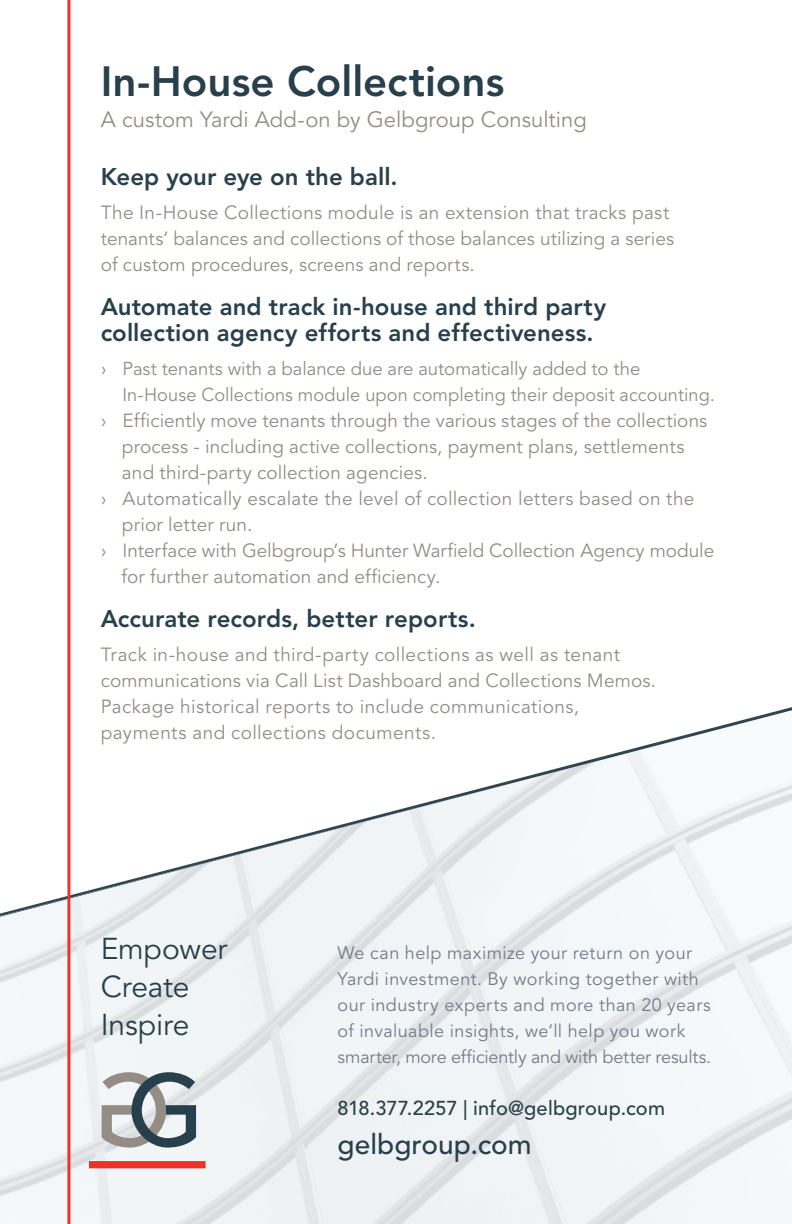
<style>
.page{position:relative;width:792px;height:1224px;background:#fff}
.page>*{position:absolute;margin:0;border:0;box-sizing:border-box;transform-origin:0 0}
.t1{font:800 42px "Avenir LT Std";color:#28404b}
.t2{font:30px/38px "Avenir LT Std";letter-spacing:-.01em;color:#28404b}
.t3{font:500 28px "Avenir LT Std";color:#28404b}
.t4{font:800 24px/26px "Avenir LT Std";color:#28404b}
.t5{font:22px "Avenir LT Std";color:#948c86}
.t6{font:500 20px "Avenir LT Std";letter-spacing:.01em;color:#28404b}
.t7{font:19px/26px "Avenir LT Std";letter-spacing:.01em;color:#948c86}
.t8{font:18.6px/26px "Avenir LT Std";color:#948c86}
.t9{font:18px/26px "Avenir LT Std";letter-spacing:.025em;color:#717c8c}
.s1{font-size:19px}
</style>
<div class="page">
<svg style="left:70px;top:707px;width:722px;height:209px"></svg>
<img style="left:0;top:757px;width:613px;height:160px">
<hr style="left:67px;top:0;width:3px;height:1224px;background:#e8342c">
<div style="left:89px;top:1161px;width:117px;height:7px;background:#e9342c"></div>
<svg style="left:102px;top:1072px;width:94px;height:76px"></svg>
<h1 class="t1" style="left:101px;top:56px;width:405px">In-House Collections</h1>
<p class="t5" style="left:101px;top:106px;width:488px">A custom Yardi Add-on by Gelbgroup Consulting</p>
<p class="t4" style="left:101px;top:164px;width:298px">Keep your eye on the ball.</p>
<p class="t7" style="left:101px;top:200px;width:575px">The In-House Collections module is an extension that tracks past tenants’ balances and collections of those balances utilizing a series of custom procedures, screens and reports.</p>
<p class="t4" style="left:101px;top:294px;width:507px">Automate and track in-house and third party collection agency efforts and effectiveness.</p>
<p class="t8" style="left:122px;top:356px;width:594px;text-indent:-22px"><span class="s1">›</span> Past tenants with a balance due are automatically added to the<br>In-House Collections module upon completing their deposit accounting.</p>
<p class="t7" style="left:101px;top:408px;width:608px">› Efficiently move tenants through the various stages of the collections</p>
<p class="t7" style="left:122px;top:434px;width:564px">process - including active collections, payment plans, settlements</p>
<p class="t7" style="left:122px;top:460px;width:307px">and third-party collection agencies.</p>
<p class="t7" style="left:101px;top:486px;width:595px">› Automatically escalate the level of collection letters based on the</p>
<p class="t7" style="left:122px;top:512px;width:132px">prior letter run.</p>
<p class="t7" style="left:101px;top:538px;width:615px">› Interface with Gelbgroup’s Hunter Warfield Collection Agency module</p>
<p class="t7" style="left:121px;top:564px;width:321px">for further automation and efficiency.</p>
<p class="t4" style="left:101px;top:606px;width:376px">Accurate records, better reports.</p>
<p class="t7" style="left:101px;top:642px;width:557px">Track in-house and third-party collections as well as tenant communications via Call List Dashboard and Collections Memos.<br>Package historical reports to include communications, payments and collections documents.</p>
<h2 class="t2" style="left:101px;top:930px;width:128px">Empower<br>Create<br>Inspire</h2>
<p class="t9" style="left:338px;top:940px;width:375px">We can help maximize your return on your Yardi investment. By working together with our industry experts and more than 20 years of invaluable insights, we’ll help you work smarter, more efficiently and with better results.</p>
<p class="t6" style="left:338px;top:1096px;width:329px">818.377.2257 | info@gelbgroup.com</p>
<h3 class="t3" style="left:338px;top:1128px;width:196px">gelbgroup.com</h3>
</div>
